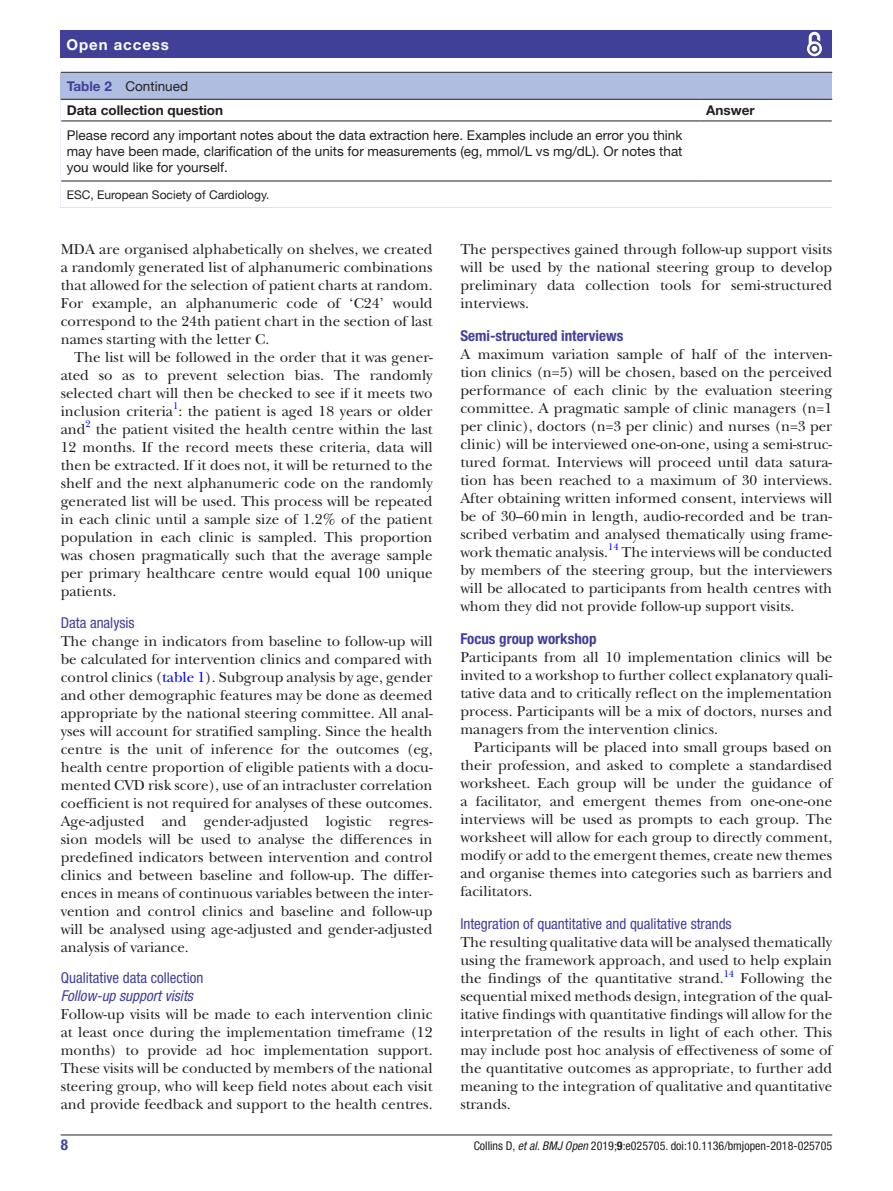
<style>
.page{position:relative;width:893px;height:1191px;background:#fff}
.page>*{position:absolute;margin:0;border:0;box-sizing:border-box;transform-origin:0 0}
.t1{font:15px/18px "New Baskerville";color:#231f20;text-align:justify}
.t2{font:condensed 15px "Helvetica Neue LT Std";color:#414099}
.t3{font:700 condensed 15px "Helvetica Neue LT Std";color:#414099}
.t4{font:italic condensed 15px "Helvetica Neue LT Std";color:#414099}
.t5{font:700 15px "Helvetica Neue LT Std";letter-spacing:.065em;color:#fff}
.t6{font:13.5px/16.2px "Helvetica Neue LT Std";color:#231f20;text-align:justify}
.t7{font:700 13.5px "Helvetica Neue LT Std";color:#231f20}
.t8{font:condensed 12px "Helvetica Neue LT Std";color:#231f20}
.t9{font:12px "Helvetica Neue LT Std";color:#231f20}
.t10{font:9.9px "New Baskerville";color:#00f}
.s1{font-weight:700;color:#414099}
.s2{color:#00f}
.s3{font-style:italic}
.s4{font-weight:700}
</style>
<div class="page">
<hr style="left:61px;top:1134px;width:771px;height:1px;background:#231f20">
<div style="left:61px;top:31px;width:771px;height:27px;background:#414099"></div>
<svg style="left:807px;top:31px;width:15px;height:26px"></svg>
<div style="left:61px;top:91px;width:771px;height:117px;background:#afbde1"></div>
<div style="left:61px;top:100px;width:771px;height:108px;background:#fff"></div>
<hr style="left:61px;top:99px;width:639px;height:1px;background:#231f20">
<hr style="left:61px;top:121px;width:639px;height:1px;background:#231f20">
<hr style="left:700px;top:99px;width:132px;height:1px;background:#231f20">
<hr style="left:700px;top:121px;width:132px;height:1px;background:#231f20">
<hr style="left:700px;top:181px;width:132px;height:1px;background:#231f20">
<hr style="left:61px;top:181px;width:639px;height:1px;background:#231f20">
<svg style="left:60px;top:100px;width:1px;height:21px"></svg>
<svg style="left:60px;top:181px;width:1px;height:27px"></svg>
<hr style="left:67px;top:198px;width:765px;height:1px;background:#fff">
<div style="left:61px;top:73px;width:771px;height:18px;background:#afbde1"></div>
<hr style="left:61px;top:72px;width:771px;height:1px;background:#231f20">
<p class="t5" style="left:66px;top:35px;width:104px">Open access</p>
<p class="t6" style="left:67px;top:78px;width:123px"><span class="s1">Table 2</span> Continued</p>
<p class="t7" style="left:67px;top:102px;width:158px">Data collection question</p>
<p class="t7" style="left:706px;top:102px;width:50px">Answer</p>
<p class="t6" style="left:67px;top:126px;width:617px">Please record any important notes about the data extraction here. Examples include an error you think may have been made, clarification of the units for measurements (eg, mmol/L vs mg/dL). Or notes that you would like for yourself.</p>
<p class="t9" style="left:67px;top:187px;width:204px">ESC, European Society of Cardiology.</p>
<p class="t1" style="left:61px;top:240px;width:373px">MDA are organised alphabetically on shelves, we created a randomly generated list of alphanumeric combinations that allowed for the selection of patient charts at random.<br>For example, an alphanumeric code of ‘C24’ would correspond to the 24th patient chart in the section of last names starting with the letter C.</p>
<p class="t1" style="left:61px;top:348px;width:373px;text-indent:14px">The list will be followed in the order that it was gener&shy;ated so as to prevent selection bias. The randomly selected chart will then be checked to see if it meets two inclusion criteria : the patient is aged 18 years or older</p>
<p class="t10" style="left:173px;top:400px;width:7px">1</p>
<p class="t1" style="left:61px;top:420px;width:26px">and</p>
<p class="t10" style="left:86px;top:418px;width:7px">2</p>
<p class="t1" style="left:61px;top:420px;width:373px;text-indent:35px">the patient visited the health centre within the last 12 months. If the record meets these criteria, data will then be extracted. If it does not, it will be returned to the shelf and the next alphanumeric code on the randomly generated list will be used. This process will be repeated in each clinic until a sample size of 1.2% of the patient population in each clinic is sampled. This proportion was chosen pragmatically such that the average sample per primary healthcare centre would equal 100 unique patients.</p>
<p class="t2" style="left:61px;top:613px;width:75px">Data analysis</p>
<p class="t1" style="left:61px;top:632px;width:373px">The change in indicators from baseline to follow-up will be calculated for intervention clinics and compared with control clinics (<span class="s2">table 1</span>). Subgroup analysis by age, gender and other demographic features may be done as deemed appropriate by the national steering committee. All anal&shy;yses will account for stratified sampling. Since the health centre is the unit of inference for the outcomes (eg, health centre proportion of eligible patients with a docu&shy;mented CVD risk score), use of an intracluster correlation coefficient is not required for analyses of these outcomes.<br>Age-adjusted and gender-adjusted logistic regres&shy;sion models will be used to analyse the differences in predefined indicators between intervention and control clinics and between baseline and follow-up. The differ&shy;ences in means of continuous variables between the inter&shy;vention and control clinics and baseline and follow-up will be analysed using age-adjusted and gender-adjusted analysis of variance.</p>
<p class="t2" style="left:61px;top:969px;width:144px">Qualitative data collection</p>
<p class="t4" style="left:61px;top:987px;width:134px">Follow-up support visits</p>
<p class="t1" style="left:61px;top:1005px;width:373px">Follow-up visits will be made to each intervention clinic at least once during the implementation timeframe (12 months) to provide ad hoc implementation support.<br>These visits will be conducted by members of the national steering group, who will keep field notes about each visit and provide feedback and support to the health centres.</p>
<p class="t1" style="left:460px;top:240px;width:373px">The perspectives gained through follow-up support visits will be used by the national steering group to develop preliminary data collection tools for semi-structured interviews.</p>
<p class="t3" style="left:460px;top:327px;width:164px">Semi-structured interviews</p>
<p class="t1" style="left:460px;top:345px;width:373px">A maximum variation sample of half of the interven&shy;tion clinics (n=5) will be chosen, based on the perceived performance of each clinic by the evaluation steering committee. A pragmatic sample of clinic managers (n=1 per clinic), doctors (n=3 per clinic) and nurses (n=3 per clinic) will be interviewed one-on-one, using a semi-struc&shy;tured format. Interviews will proceed until data satura&shy;tion has been reached to a maximum of 30 interviews.<br>After obtaining written informed consent, interviews will be of 30–60min in length, audio-recorded and be tran&shy;scribed verbatim and analysed thematically using frame&shy;work thematic analysis.<sup>14</sup> The interviews will be conducted by members of the steering group, but the interviewers will be allocated to participants from health centres with whom they did not provide follow-up support visits.</p>
<p class="t3" style="left:460px;top:630px;width:138px">Focus group workshop</p>
<p class="t1" style="left:460px;top:648px;width:373px">Participants from all 10 implementation clinics will be invited to a workshop to further collect explanatory quali&shy;tative data and to critically reflect on the implementation process. Participants will be a mix of doctors, nurses and managers from the intervention clinics.</p>
<p class="t1" style="left:460px;top:738px;width:373px;text-indent:14px">Participants will be placed into small groups based on their profession, and asked to complete a standardised worksheet. Each group will be under the guidance of a facilitator, and emergent themes from one-one-one interviews will be used as prompts to each group. The worksheet will allow for each group to directly comment, modify or add to the emergent themes, create new themes and organise themes into categories such as barriers and facilitators.</p>
<p class="t2" style="left:460px;top:915px;width:273px">Integration of quantitative and qualitative strands</p>
<p class="t1" style="left:460px;top:933px;width:373px">The resulting qualitative data will be analysed thematically using the framework approach, and used to help explain the findings of the quantitative strand.<sup>14</sup> Following the sequential mixed methods design, integration of the qual&shy;itative findings with quantitative findings will allow for the interpretation of the results in light of each other. This may include post hoc analysis of effectiveness of some of the quantitative outcomes as appropriate, to further add meaning to the integration of qualitative and quantitative strands.</p>
<p class="t3" style="left:61px;top:1135px;width:9px">8</p>
<p class="t8" style="left:474px;top:1138px;width:360px">Collins D, <span class="s3">et al</span>. <span class="s3">BMJ Open</span> 2019;<span class="s4">9</span>:e025705. doi:10.1136/bmjopen-2018-025705</p>
</div>
